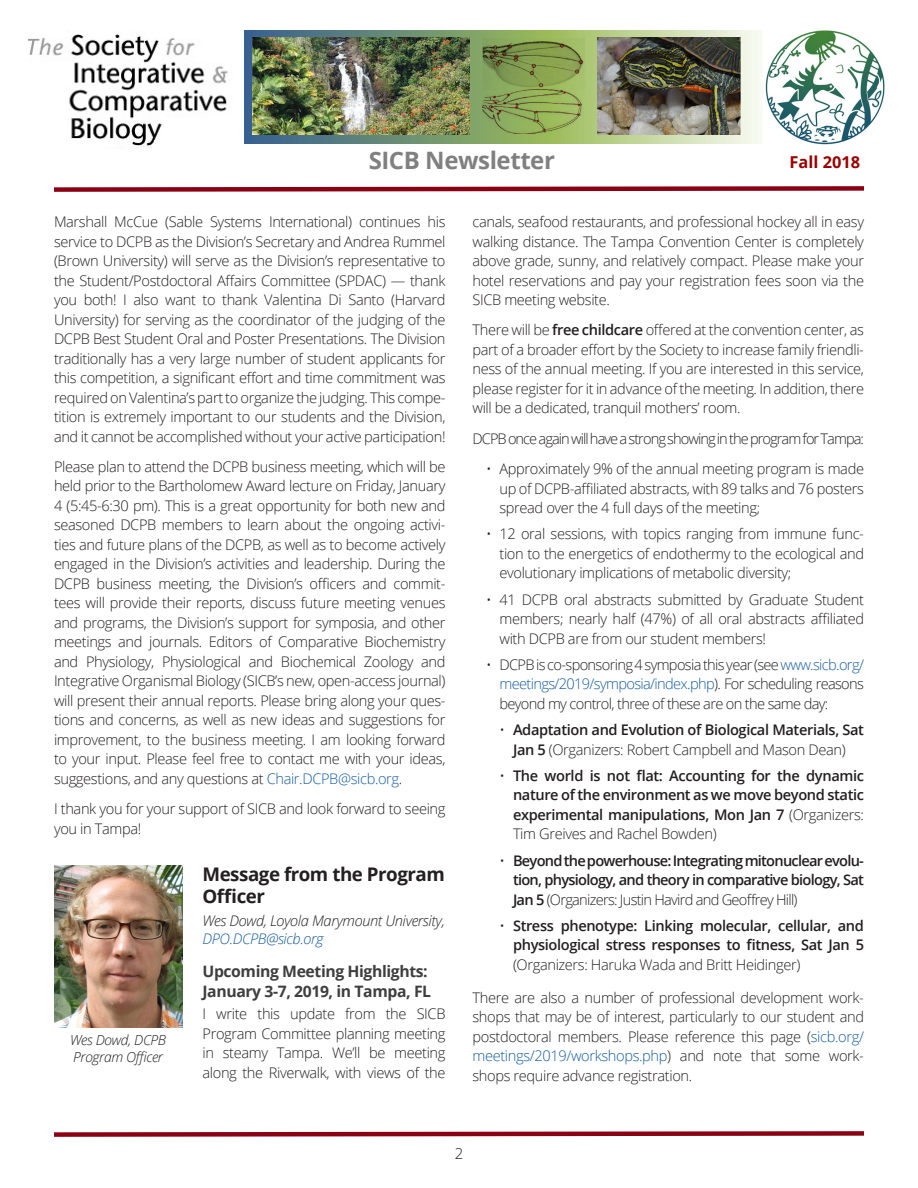
<style>
.page{position:relative;width:918px;height:1188px;background:#fff}
.page>*{position:absolute;margin:0;border:0;box-sizing:border-box;transform-origin:0 0}
.t1{font:700 24px "Open Sans";letter-spacing:-.02em;color:#808080}
.t2{font:700 18.75px/22.5px "Open Sans";letter-spacing:-.025em;color:#231f20}
.t3{font:700 16.35px "Open Sans";color:#900}
.Subtitle{font:700 15.75px/19.5px "Open Sans";letter-spacing:-.025em;color:#3e3e3f}
.t4{font:300 15px "Open Sans";color:#231f20}
.Body{font:300 14.7px/19.5px "Open Sans";letter-spacing:-.025em;color:#231f20;text-align:justify}
.t5{font:600 14.7px/19.5px "Open Sans";letter-spacing:-.025em;color:#231f20;text-align:justify}
.Body-2{font:300 14.7px "Open Sans";letter-spacing:-.065em;color:#231f20}
.Chair{font:italic 300 14.7px/18px "Open Sans";letter-spacing:-.025em;color:#231f20}
.t6{font:italic 300 13.8px/17.2px "Open Sans";letter-spacing:-.025em;color:#231f20}
.s1{color:#175d9e}
.s2{font-weight:600}
.s3{font-weight:300}
</style>
<div class="page">
<svg style="left:54px;top:186px;width:810px;height:6px;background:#a7404e"></svg>
<svg style="left:54px;top:1131px;width:810px;height:6px;background:#a7404e"></svg>
<img style="left:28px;top:34px;width:200px;height:113px">
<svg style="left:244px;top:31px;width:517px;height:113px;background:#98b18f"></svg>
<img style="left:765px;top:30px;width:120px;height:115px">
<img style="left:483px;top:38px;width:102px;height:96px">
<img style="left:598px;top:38px;width:143px;height:96px">
<img style="left:252px;top:38px;width:217px;height:96px">
<img style="left:54px;top:866px;width:128px;height:162px">
<h1 class="t1" style="left:369px;top:143px;width:188px">SICB Newsletter</h1>
<p class="t3" style="left:789px;top:150px;width:72px">Fall 2018</p>
<p class="Body" style="left:54px;top:212px;width:393px">Marshall McCue (Sable Systems International) continues his service to DCPB as the Division’s Secretary and Andrea Rummel (Brown University) will serve as the Division’s representative to the Student/Postdoctoral Affairs Committee (SPDAC) — thank you both! I also want to thank Valentina Di Santo (Harvard University) for serving as the coordinator of the judging of the DCPB Best Student Oral and Poster Presentations. The Division traditionally has a very large number of student applicants for this competition, a significant effort and time commitment was required on Valentina’s part to organize the judging. This compe&shy;tition is extremely important to our students and the Division, and it cannot be accomplished without your active participation!</p>
<p class="Body" style="left:54px;top:457px;width:393px">Please plan to attend the DCPB business meeting, which will be held prior to the Bartholomew Award lecture on Friday, January 4 (5:45-6:30 pm). This is a great opportunity for both new and seasoned DCPB members to learn about the ongoing activi&shy;ties and future plans of the DCPB, as well as to become actively engaged in the Division’s activities and leadership. During the DCPB business meeting, the Division’s officers and commit&shy;tees will provide their reports, discuss future meeting venues and programs, the Division’s support for symposia, and other meetings and journals. Editors of Comparative Biochemistry and Physiology, Physiological and Biochemical Zoology and Integrative Organismal Biology (SICB’s new, open-access journal) will present their annual reports. Please bring along your ques&shy;tions and concerns, as well as new ideas and suggestions for improvement, to the business meeting. I am looking forward to your input. Please feel free to contact me with your ideas, suggestions, and any questions at <span class="s1">Chair.DCPB@sicb.org</span>.</p>
<p class="Body" style="left:54px;top:799px;width:393px">I thank you for your support of SICB and look forward to seeing you in Tampa!</p>
<p class="t2" style="left:202px;top:862px;width:244px">Message from the Program<br>Officer</p>
<p class="Chair" style="left:202px;top:912px;width:244px">Wes Dowd, Loyola Marymount University,<br><span class="s1">DPO.DCPB@sicb.org</span></p>
<p class="Subtitle" style="left:202px;top:962px;width:230px">Upcoming Meeting Highlights:<br>January 3-7, 2019, in Tampa, FL</p>
<p class="Body" style="left:202px;top:1004px;width:245px">I write this update from the SICB Program Committee planning meeting in steamy Tampa. We’ll be meeting along the Riverwalk, with views of the</p>
<p class="t6" style="left:70px;top:1031px;width:98px">Wes Dowd, DCPB<br>Program Officer</p>
<p class="Body" style="left:472px;top:212px;width:393px">canals, seafood restaurants, and professional hockey all in easy walking distance. The Tampa Convention Center is completely above grade, sunny, and relatively compact. Please make your hotel reservations and pay your registration fees soon via the SICB meeting website.</p>
<p class="Body" style="left:472px;top:320px;width:393px">There will be <span class="s2">free childcare</span> offered at the convention center, as part of a broader effort by the Society to increase family friendli&shy;ness of the annual meeting. If you are interested in this service, please register for it in advance of the meeting. In addition, there will be a dedicated, tranquil mothers’ room.</p>
<p class="Body-2" style="left:472px;top:428px;width:393px">DCPB once again will have a strong showing in the program for Tampa:</p>
<p class="Body" style="left:500px;top:459px;width:366px;text-indent:-14px">• Approximately 9% of the annual meeting program is made up of DCPB-affiliated abstracts, with 89 talks and 76 posters spread over the 4 full days of the meeting;</p>
<p class="Body" style="left:500px;top:524px;width:366px;text-indent:-14px">• 12 oral sessions, with topics ranging from immune func&shy;tion to the energetics of endothermy to the ecological and evolutionary implications of metabolic diversity;</p>
<p class="Body" style="left:500px;top:589px;width:366px;text-indent:-14px">• 41 DCPB oral abstracts submitted by Graduate Student members; nearly half (47%) of all oral abstracts affiliated with DCPB are from our student members!</p>
<p class="Body" style="left:500px;top:654px;width:366px;text-indent:-14px">• DCPB is co-sponsoring 4 symposia this year (see <span class="s1">www.sicb.org/ meetings/2019/symposia/index.php</span>). For scheduling reasons beyond my control, three of these are on the same day:</p>
<p class="t5" style="left:500px;top:720px;width:366px;text-align:center"><span class="s3">•</span> Adaptation and Evolution of Biological Materials, Sat<br>Jan 5 <span class="s3">(Organizers: Robert Campbell and Mason Dean)</span></p>
<p class="t5" style="left:513px;top:765px;width:353px;text-indent:-14px"><span class="s3">•</span> The world is not flat: Accounting for the dynamic nature of the environment as we move beyond static experimental manipulations, Mon Jan 7 <span class="s3">(Organizers:<br>Tim Greives and Rachel Bowden)</span></p>
<p class="t5" style="left:513px;top:850px;width:353px;text-indent:-14px"><span class="s3">•</span> Beyond the powerhouse: Integrating mitonuclear evolu&shy;tion, physiology, and theory in comparative biology, Sat Jan 5 <span class="s3">(Organizers: Justin Havird and Geoffrey Hill)</span></p>
<p class="t5" style="left:513px;top:915px;width:353px;text-indent:-14px"><span class="s3">•</span> Stress phenotype: Linking molecular, cellular, and physiological stress responses to fitness, Sat Jan 5 <span class="s3">(Organizers: Haruka Wada and Britt Heidinger)</span></p>
<p class="Body" style="left:472px;top:987px;width:393px">There are also a number of professional development work&shy;shops that may be of interest, particularly to our student and postdoctoral members. Please reference this page (<span class="s1">sicb.org/ meetings/2019/workshops.php</span>) and note that some work&shy;shops require advance registration.</p>
<p class="t4" style="left:455px;top:1143px;width:10px">2</p>
</div>
